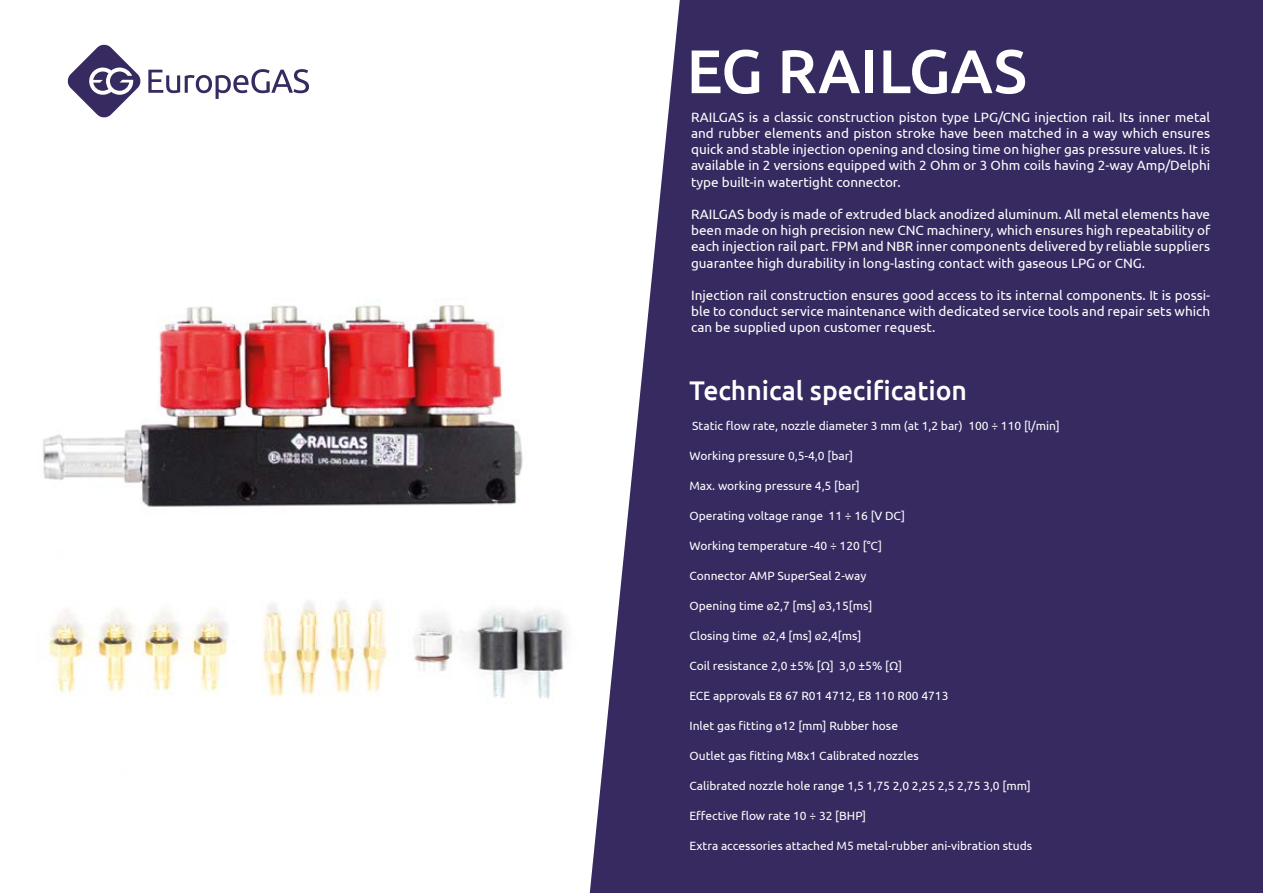
<style>
.page{position:relative;width:1263px;height:893px;background:#fff}
.page>*{position:absolute;margin:0;border:0;box-sizing:border-box;transform-origin:0 0}
.t1{font:500 61.5px "Ubuntu";color:#fff}
.t2{font:500 27px "Ubuntu";color:#fff}
.t3{font:13.5px/16.2px "Ubuntu";color:#fff;text-align:justify}
.t4{font:12px "Ubuntu";color:#fff}
.s1{font-family:"Myriad Pro"}
</style>
<div class="page">
<img style="left:43px;top:304px;width:524px;height:394px">
<div style="left:590px;top:0;width:673px;height:893px;background:#362a60"></div>
<svg style="left:148px;top:69px;width:161px;height:30px"></svg>
<svg style="left:67px;top:44px;width:74px;height:74px"></svg>
<h1 class="t1" style="left:686px;top:32px;width:342px">EG RAILGAS</h1>
<p class="t3" style="left:691px;top:108px;width:521px">RAILGAS is a classic construction piston type LPG/CNG injection rail. Its inner metal and rubber elements and piston stroke have been matched in a way which ensures quick and stable injection opening and closing time on higher gas pressure values. It is available in 2 versions equipped with 2 Ohm or 3 Ohm coils having 2-way Amp/Delphi type built-in watertight connector.</p>
<p class="t3" style="left:691px;top:206px;width:521px">RAILGAS body is made of extruded black anodized aluminum. All metal elements have been made on high precision new CNC machinery, which ensures high repeatability of each injection rail part. FPM and NBR inner components delivered by reliable suppliers guarantee high durability in long-lasting contact with gaseous LPG or CNG.</p>
<p class="t3" style="left:691px;top:287px;width:521px">Injection rail construction ensures good access to its internal components. It is possi&shy;ble to conduct service maintenance with dedicated service tools and repair sets which can be supplied upon customer request.</p>
<h2 class="t2" style="left:689px;top:373px;width:279px">Technical specification</h2>
<p class="t4" style="left:692px;top:418px;width:369px">Static flow rate, nozzle diameter 3 mm (at 1,2 bar) 100 ÷ 110 [l/min]</p>
<p class="t4" style="left:689px;top:448px;width:165px">Working pressure 0,5-4,0 [bar]</p>
<p class="t4" style="left:689px;top:478px;width:172px">Max. working pressure 4,5 [bar]</p>
<p class="t4" style="left:689px;top:508px;width:217px">Operating voltage range 11 ÷ 16 [V DC]</p>
<p class="t4" style="left:689px;top:538px;width:194px">Working temperature -40 ÷ 120 [°C]</p>
<p class="t4" style="left:689px;top:568px;width:178px">Connector AMP SuperSeal 2-way</p>
<p class="t4" style="left:689px;top:598px;width:184px">Opening time <span class="s1">ø</span>2,7 [ms] <span class="s1">ø</span>3,15[ms]</p>
<p class="t4" style="left:689px;top:628px;width:174px">Closing time <span class="s1">ø</span>2,4 [ms] <span class="s1">ø</span>2,4[ms]</p>
<p class="t4" style="left:689px;top:658px;width:214px">Coil resistance 2,0 ±5% [Ω] 3,0 ±5% [Ω]</p>
<p class="t4" style="left:689px;top:688px;width:260px">ECE approvals E8 67 R01 4712, E8 110 R00 4713</p>
<p class="t4" style="left:689px;top:718px;width:210px">Inlet gas fitting <span class="s1">ø</span>12 [mm] Rubber hose</p>
<p class="t4" style="left:689px;top:748px;width:231px">Outlet gas fitting M8x1 Calibrated nozzles</p>
<p class="t4" style="left:689px;top:778px;width:343px">Calibrated nozzle hole range 1,5 1,75 2,0 2,25 2,5 2,75 3,0 [mm]</p>
<p class="t4" style="left:689px;top:808px;width:178px">Effective flow rate 10 ÷ 32 [BHP]</p>
<p class="t4" style="left:689px;top:838px;width:344px">Extra accessories attached M5 metal-rubber ani-vibration studs</p>
</div>
